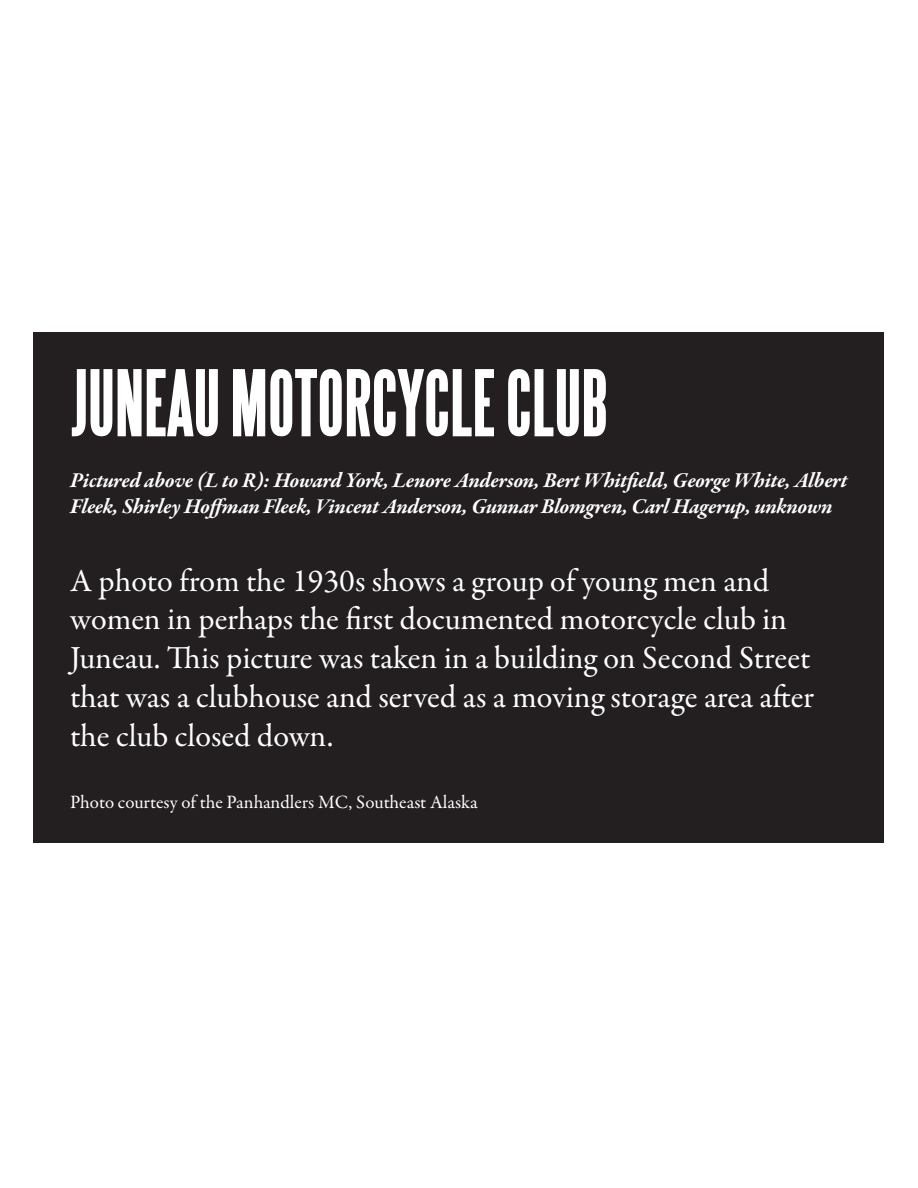
<style>
.page{position:relative;width:918px;height:1188px;background:#fff}
.page>*{position:absolute;margin:0;border:0;box-sizing:border-box;transform-origin:0 0}
.t1{font:700 81px "Steelfish";color:#fff}
.t2{font:32.4px/38.8px "Garamond Premr Pro";color:#fff}
.t3{font:italic 700 21.6px/26px "Garamond Premr Pro";letter-spacing:-.015em;color:#fff}
.t4{font:18.9px "Garamond Premr Pro";color:#fff}
</style>
<div class="page">
<div style="left:34px;top:333px;width:850px;height:510px;background:#231f20"></div>
<p class="t1" style="left:70px;top:358px;width:540px">JUNEAU MOTORCYCLE CLUB</p>
<p class="t3" style="left:70px;top:468px;width:779px">Pictured above (L to R): Howard York, Lenore Anderson, Bert Whitfield, George White, Albert<br>Fleek, Shirley Hoffman Fleek, Vincent Anderson, Gunnar Blomgren, Carl Hagerup, unknown</p>
<p class="t2" style="left:70px;top:562px;width:746px">A photo from the 1930s shows a group of young men and women in perhaps the first documented motorcycle club in Juneau. This picture was taken in a building on Second Street that was a clubhouse and served as a moving storage area after the club closed down.</p>
<p class="t4" style="left:70px;top:790px;width:409px">Photo courtesy of the Panhandlers MC, Southeast Alaska</p>
</div>
